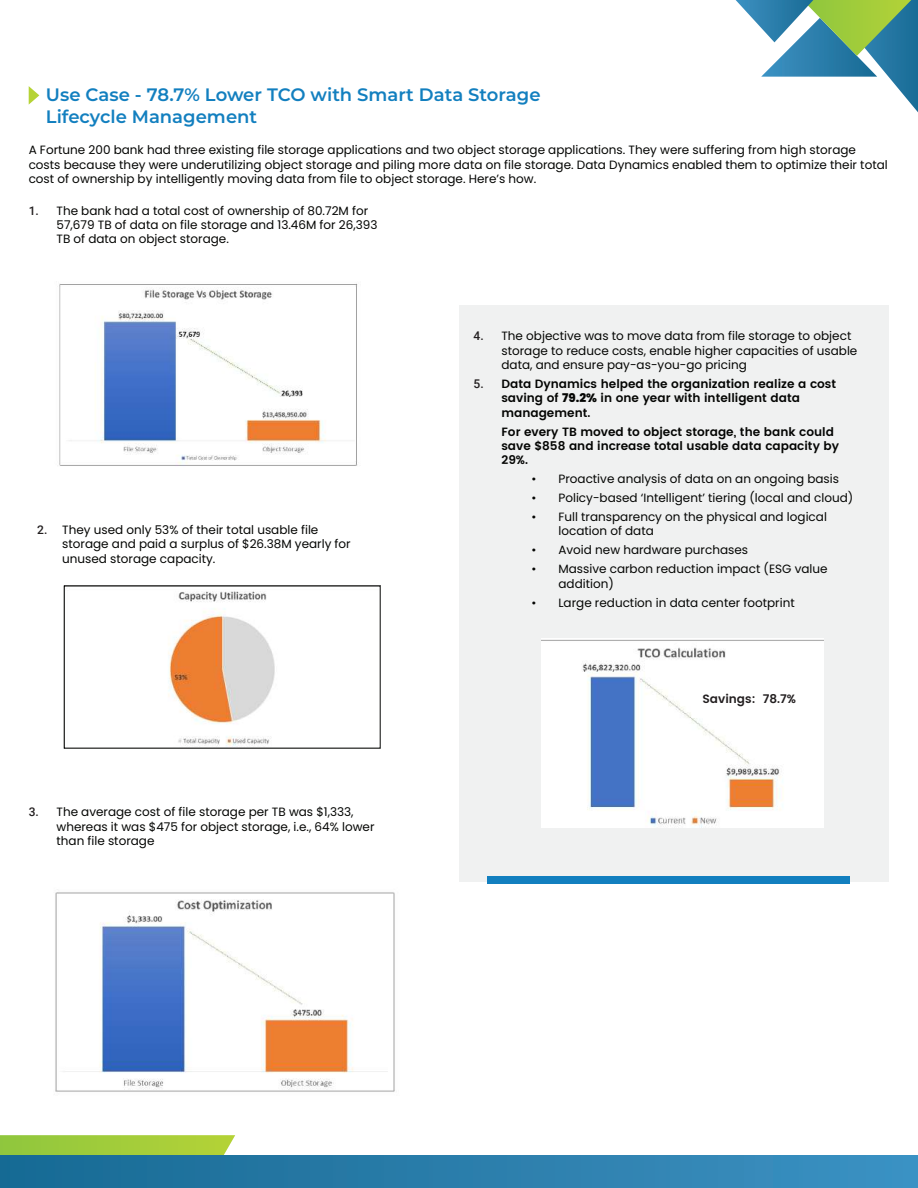
<style>
.page{position:relative;width:918px;height:1188px;background:#fff}
.page>*{position:absolute;margin:0;border:0;box-sizing:border-box;transform-origin:0 0}
.t1{font:600 18px/21.6px "Montserrat";color:#127fbf}
.t2{font:12px/14.4px "Poppins";color:#040503}
.t3{font:600 12px/14.4px "Poppins";color:#040503}
.t4{font:600 12px "Poppins";color:#231f20}
.t5{font:500 12px "Roboto";color:#231f20}
.s1{font-weight:800}
</style>
<div class="page">
<svg style="left:736px;top:0;width:182px;height:112px"></svg>
<svg style="left:29px;top:86px;width:10px;height:19px"></svg>
<img style="left:59px;top:283px;width:299px;height:183px">
<img style="left:64px;top:585px;width:316px;height:161px">
<svg style="left:0;top:1135px;width:235px;height:20px;background:#a4cd40"></svg>
<div style="left:0;top:1155px;width:918px;height:33px;background:linear-gradient(to right,#176a93,#3d91c3)"></div>
<div style="left:459px;top:306px;width:429px;height:576px;background:#f0f1f1"></div>
<div style="left:488px;top:876px;width:362px;height:8px;background:#127fbf"></div>
<img style="left:541px;top:638px;width:282px;height:190px">
<img style="left:55px;top:892px;width:340px;height:200px">
<h1 class="t1" style="left:46px;top:83px;width:496px">Use Case - 78.7% Lower TCO with Smart Data Storage<br>Lifecycle Management</h1>
<p class="t2" style="left:29px;top:143px;width:861px">A Fortune 200 bank had three existing file storage applications and two object storage applications. They were suffering from high storage costs because they were underutilizing object storage and piling more data on file storage. Data Dynamics enabled them to optimize their total cost of ownership by intelligently moving data from file to object storage. Here’s how.</p>
<p class="t2" style="left:57px;top:203px;width:323px">The bank had a total cost of ownership of 80.72M for<br>57,679 TB of data on file storage and 13.46M for 26,393<br>TB of data on object storage.</p>
<p class="t5" style="left:29px;top:202px;width:12px">1.</p>
<p class="t5" style="left:37px;top:522px;width:12px">2.</p>
<p class="t2" style="left:62px;top:522px;width:290px">They used only 53% of their total usable file storage and paid a surplus of $26.38M yearly for unused storage capacity.</p>
<p class="t5" style="left:29px;top:804px;width:12px">3.</p>
<p class="t2" style="left:57px;top:805px;width:319px">The average cost of file storage per TB was $1,333, whereas it was $475 for object storage, i.e., 64% lower than file storage</p>
<p class="t5" style="left:474px;top:328px;width:12px">4.</p>
<p class="t5" style="left:474px;top:376px;width:12px">5.</p>
<p class="t2" style="left:501px;top:329px;width:357px">The objective was to move data from file storage to object storage to reduce costs, enable higher capacities of usable data, and ensure pay-as-you-go pricing</p>
<p class="t3" style="left:501px;top:377px;width:336px">Data Dynamics helped the organization realize a cost saving of <span class="s1">79.2%</span> in one year with intelligent data management.</p>
<p class="t3" style="left:501px;top:425px;width:339px">For every TB moved to object storage, the bank could save $858 and increase total usable data capacity by<br>29%.</p>
<p class="t2" style="left:531px;top:472px;width:309px">• Proactive analysis of data on an ongoing basis</p>
<p class="t2" style="left:531px;top:491px;width:323px">• Policy-based ‘Intelligent’ tiering (local and cloud)</p>
<p class="t2" style="left:558px;top:510px;width:270px;text-indent:-27px">• Full transparency on the physical and logical location of data</p>
<p class="t2" style="left:531px;top:543px;width:218px">• Avoid new hardware purchases</p>
<p class="t2" style="left:558px;top:562px;width:271px;text-indent:-27px">• Massive carbon reduction impact (ESG value addition)</p>
<p class="t2" style="left:531px;top:595px;width:265px">• Large reduction in data center footprint</p>
<p class="t4" style="left:703px;top:690px;width:95px">Savings: 78.7%</p>
</div>
